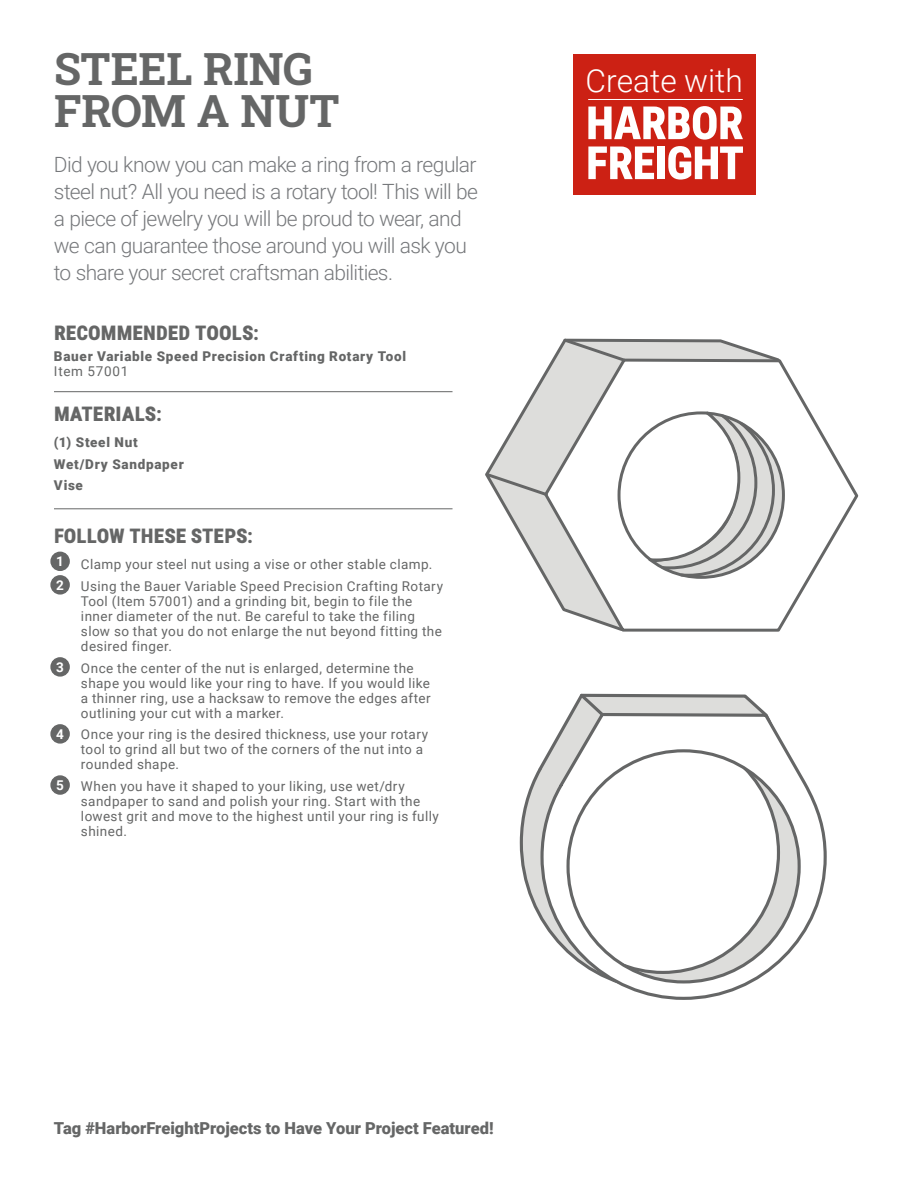
<style>
.page{position:relative;width:918px;height:1188px;background:#fff}
.page>*{position:absolute;margin:0;border:0;box-sizing:border-box;transform-origin:0 0}
.t1{font:700 44.4px "Roboto Slab";letter-spacing:-.005em;color:#656666}
.t2{font:300 31.8px "Roboto";color:#fff}
.t3{font:300 21px/27px "Roboto";letter-spacing:-.03em;color:#76787b}
.t4{font:20.25px "Roboto Condensed Extra Bold HFT V5";color:#656666}
.t5{font:900 16.5px "Roboto";color:#656666}
.t6{font:13.5px/15px "Roboto";letter-spacing:.03em;color:#656666}
.t7{font:900 13.5px/15px "Roboto";letter-spacing:.055em;color:#656666}
.t8{font:700 13.5px "Roboto";color:#fff}
.s1{font-weight:400}
</style>
<div class="page">
<div style="left:573px;top:54px;width:183px;height:140px;background:#cc2114"></div>
<svg style="left:588px;top:106px;width:155px;height:34px"></svg>
<div style="left:658px;top:147px;width:7px;height:32px;background:#fff"></div>
<svg style="left:668px;top:146px;width:75px;height:34px"></svg>
<svg style="left:588px;top:147px;width:66px;height:32px"></svg>
<hr style="left:588px;top:99px;width:155px;height:1px;background:#fff">
<div style="left:51px;top:552px;width:18px;height:18px;background:#656666;border-radius:50%"></div>
<div style="left:50px;top:552px;width:20px;height:19px;border:2px solid #656666;border-radius:50%"></div>
<div style="left:51px;top:576px;width:18px;height:18px;background:#656666;border-radius:50%"></div>
<div style="left:50px;top:575px;width:20px;height:20px;border:2px solid #656666;border-radius:50%"></div>
<div style="left:51px;top:658px;width:18px;height:18px;background:#656666;border-radius:50%"></div>
<div style="left:50px;top:657px;width:20px;height:20px;border:2px solid #656666;border-radius:50%"></div>
<div style="left:51px;top:725px;width:18px;height:18px;background:#656666;border-radius:50%"></div>
<div style="left:50px;top:724px;width:20px;height:20px;border:2px solid #656666;border-radius:50%"></div>
<div style="left:51px;top:776px;width:18px;height:18px;background:#656666;border-radius:50%"></div>
<div style="left:50px;top:775px;width:20px;height:20px;border:2px solid #656666;border-radius:50%"></div>
<hr style="left:54px;top:391px;width:399px;height:1px;background:#656666">
<hr style="left:54px;top:509px;width:399px;height:1px;background:#656666">
<svg style="left:544px;top:357px;width:315px;height:275px"></svg>
<svg style="left:776px;top:413px;width:7px;height:164px"></svg>
<svg style="left:485px;top:338px;width:291px;height:240px"></svg>
<svg style="left:519px;top:693px;width:245px;height:224px"></svg>
<svg style="left:539px;top:711px;width:288px;height:289px"></svg>
<svg style="left:577px;top:693px;width:30px;height:26px"></svg>
<p class="t1" style="left:54px;top:39px;width:260px">STEEL RING</p>
<p class="t1" style="left:54px;top:80px;width:287px">FROM A NUT</p>
<p class="t3" style="left:54px;top:151px;width:426px">Did you know you can make a ring from a regular steel nut? All you need is a rotary tool! This will be a piece of jewelry you will be proud to wear, and we can guarantee those around you will ask you to share your secret craftsman abilities.</p>
<p class="t4" style="left:54px;top:318px;width:206px">RECOMMENDED TOOLS:</p>
<p class="t7" style="left:54px;top:349px;width:354px">Bauer Variable Speed Precision Crafting Rotary Tool<br><span class="s1">Item 57001</span></p>
<p class="t4" style="left:54px;top:399px;width:109px">MATERIALS:</p>
<p class="t7" style="left:54px;top:434px;width:85px">(1) Steel Nut</p>
<p class="t7" style="left:54px;top:456px;width:131px">Wet/Dry Sandpaper</p>
<p class="t7" style="left:54px;top:478px;width:30px">Vise</p>
<p class="t4" style="left:54px;top:522px;width:201px">FOLLOW THESE STEPS:</p>
<p class="t6" style="left:54px;top:556px;width:380px">1. Clamp your steel nut using a vise or other stable clamp.</p>
<p class="t6" style="left:81px;top:578px;width:364px;text-indent:-27px">2. Using the Bauer Variable Speed Precision Crafting Rotary Tool (Item 57001) and a grinding bit, begin to file the inner diameter of the nut. Be careful to take the filing slow so that you do not enlarge the nut beyond fitting the desired finger.</p>
<p class="t6" style="left:81px;top:660px;width:351px;text-indent:-27px">3. Once the center of the nut is enlarged, determine the shape you would like your ring to have. If you would like a thinner ring, use a hacksaw to remove the edges after outlining your cut with a marker.</p>
<p class="t6" style="left:81px;top:727px;width:349px;text-indent:-27px">4. Once your ring is the desired thickness, use your rotary tool to grind all but two of the corners of the nut into a rounded shape.</p>
<p class="t6" style="left:81px;top:778px;width:359px;text-indent:-27px">5. When you have it shaped to your liking, use wet/dry sandpaper to sand and polish your ring. Start with the lowest grit and move to the highest until your ring is fully shined.</p>
<p class="t8" style="left:56px;top:552px;width:9px">1</p>
<p class="t8" style="left:56px;top:575px;width:9px">2</p>
<p class="t8" style="left:56px;top:657px;width:9px">3</p>
<p class="t8" style="left:56px;top:724px;width:9px">4</p>
<p class="t8" style="left:56px;top:775px;width:9px">5</p>
<p class="t2" style="left:586px;top:58px;width:159px">Create with</p>
<p class="t5" style="left:54px;top:1117px;width:441px">Tag #HarborFreightProjects to Have Your Project Featured!</p>
</div>
